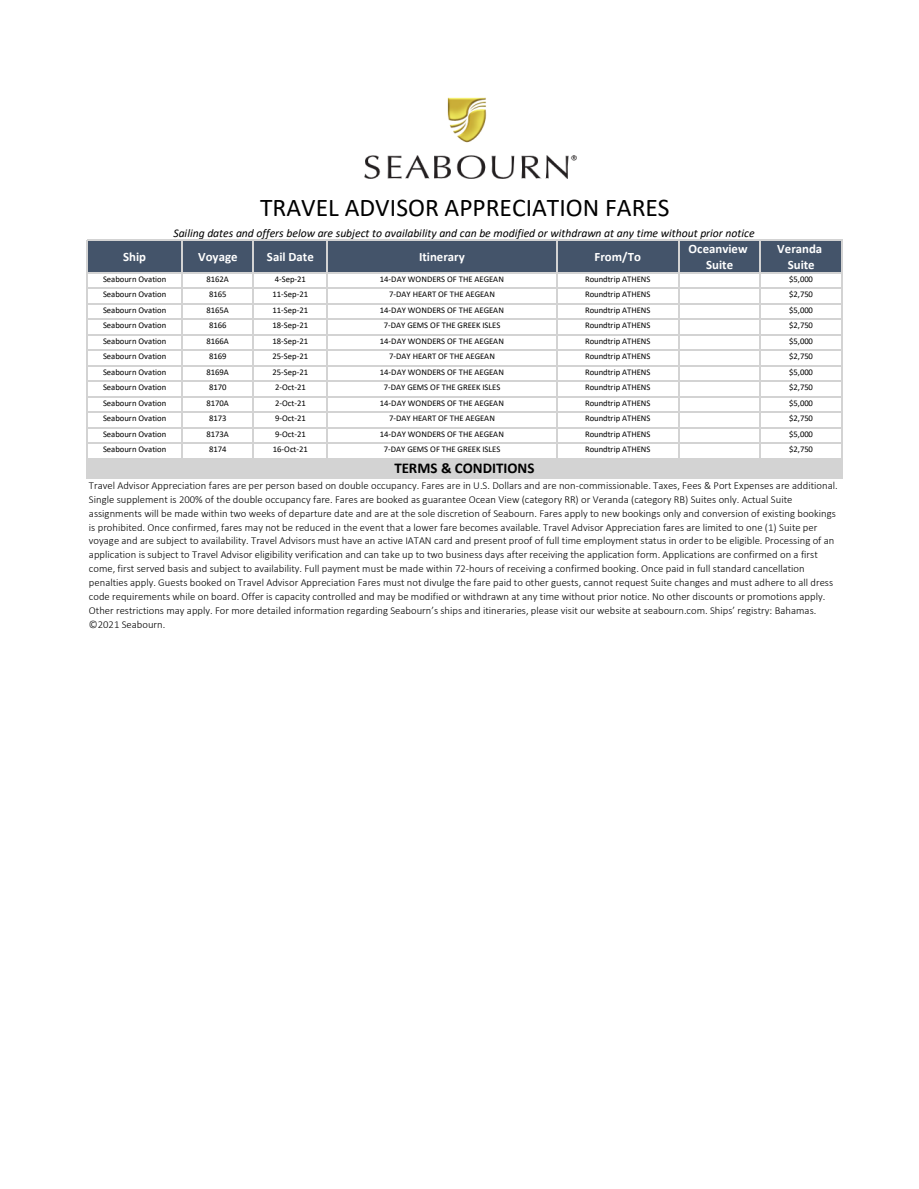
<style>
.page{position:relative;width:919px;height:1189px;background:#fff}
.page>*{position:absolute;margin:0;border:0;box-sizing:border-box;transform-origin:0 0}
.t1{font:25.5px "Calibri";color:#000}
.t2{font:700 15px "Calibri";color:#000}
.t3{font:700 12.75px/16.5px "Calibri";color:#fff;text-align:center}
.t4{font:italic 11.7px "Calibri";letter-spacing:-.005em;color:#000}
.t5{font:300 10.65px/13.8px "Calibri";letter-spacing:.005em;color:#000}
.t6{font:8.7px "Calibri";color:#000}
</style>
<div class="page">
<div style="left:87px;top:240px;width:754px;height:33px;background:#44546a"></div>
<hr style="left:86px;top:240px;width:1px;height:33px;background:#d3d3d3">
<hr style="left:181px;top:241px;width:1px;height:32px;background:#d3d3d3">
<hr style="left:252px;top:241px;width:2px;height:32px;background:#d3d3d3">
<hr style="left:326px;top:241px;width:1px;height:32px;background:#d3d3d3">
<hr style="left:555px;top:241px;width:2px;height:32px;background:#d3d3d3">
<hr style="left:677px;top:241px;width:1px;height:32px;background:#d3d3d3">
<hr style="left:759px;top:241px;width:1px;height:32px;background:#d3d3d3">
<hr style="left:840px;top:241px;width:1px;height:32px;background:#d3d3d3">
<hr style="left:87px;top:240px;width:754px;height:1px;background:#d3d3d3">
<img style="left:364px;top:97px;width:213px;height:82px">
<div style="left:87px;top:458px;width:754px;height:20px;background:#d3d3d3"></div>
<hr style="left:86px;top:272px;width:1px;height:206px;background:#d3d3d3">
<hr style="left:181px;top:273px;width:1px;height:186px;background:#d3d3d3">
<hr style="left:252px;top:273px;width:2px;height:186px;background:#d3d3d3">
<hr style="left:326px;top:273px;width:1px;height:186px;background:#d3d3d3">
<hr style="left:555px;top:273px;width:2px;height:186px;background:#d3d3d3">
<hr style="left:677px;top:273px;width:1px;height:186px;background:#d3d3d3">
<hr style="left:759px;top:273px;width:1px;height:186px;background:#d3d3d3">
<hr style="left:840px;top:273px;width:1px;height:205px;background:#d3d3d3">
<hr style="left:87px;top:272px;width:754px;height:1px;background:#d3d3d3">
<hr style="left:87px;top:288px;width:754px;height:1px;background:#d3d3d3">
<hr style="left:87px;top:303px;width:754px;height:1px;background:#d3d3d3">
<hr style="left:87px;top:319px;width:754px;height:1px;background:#d3d3d3">
<hr style="left:87px;top:334px;width:754px;height:1px;background:#d3d3d3">
<hr style="left:87px;top:350px;width:754px;height:1px;background:#d3d3d3">
<hr style="left:87px;top:365px;width:754px;height:1px;background:#d3d3d3">
<hr style="left:87px;top:381px;width:754px;height:1px;background:#d3d3d3">
<hr style="left:87px;top:396px;width:754px;height:1px;background:#d3d3d3">
<hr style="left:87px;top:411px;width:754px;height:2px;background:#d3d3d3">
<hr style="left:87px;top:427px;width:754px;height:1px;background:#d3d3d3">
<hr style="left:87px;top:442px;width:754px;height:2px;background:#d3d3d3">
<p class="t1" style="left:260px;top:190px;width:411px">TRAVEL ADVISOR APPRECIATION FARES</p>
<p class="t4" style="left:173px;top:225px;width:582px">Sailing dates and offers below are subject to availability and can be modified or withdrawn at any time without prior notice</p>
<p class="t3" style="left:123px;top:248px;width:24px">Ship</p>
<p class="t3" style="left:198px;top:248px;width:41px">Voyage</p>
<p class="t3" style="left:267px;top:248px;width:48px">Sail Date</p>
<p class="t3" style="left:419px;top:248px;width:47px">Itinerary</p>
<p class="t3" style="left:594px;top:248px;width:48px">From/To</p>
<p class="t3" style="left:688px;top:240px;width:60px">Oceanview<br>Suite</p>
<p class="t3" style="left:776px;top:240px;width:46px">Veranda<br>Suite</p>
<p class="t6" style="left:103px;top:273px;width:65px">Seabourn Ovation</p>
<p class="t6" style="left:206px;top:273px;width:24px">8162A</p>
<p class="t6" style="left:274px;top:273px;width:33px">4-Sep-21</p>
<p class="t6" style="left:380px;top:273px;width:125px">14-DAY WONDERS OF THE AEGEAN</p>
<p class="t6" style="left:584px;top:273px;width:67px">Roundtrip ATHENS</p>
<p class="t6" style="left:788px;top:273px;width:25px">$5,000</p>
<p class="t6" style="left:103px;top:288px;width:65px">Seabourn Ovation</p>
<p class="t6" style="left:209px;top:288px;width:19px">8165</p>
<p class="t6" style="left:272px;top:288px;width:37px">11-Sep-21</p>
<p class="t6" style="left:389px;top:288px;width:107px">7-DAY HEART OF THE AEGEAN</p>
<p class="t6" style="left:584px;top:288px;width:67px">Roundtrip ATHENS</p>
<p class="t6" style="left:788px;top:288px;width:25px">$2,750</p>
<p class="t6" style="left:103px;top:304px;width:65px">Seabourn Ovation</p>
<p class="t6" style="left:206px;top:304px;width:24px">8165A</p>
<p class="t6" style="left:272px;top:304px;width:37px">11-Sep-21</p>
<p class="t6" style="left:380px;top:304px;width:125px">14-DAY WONDERS OF THE AEGEAN</p>
<p class="t6" style="left:584px;top:304px;width:67px">Roundtrip ATHENS</p>
<p class="t6" style="left:788px;top:304px;width:25px">$5,000</p>
<p class="t6" style="left:103px;top:319px;width:65px">Seabourn Ovation</p>
<p class="t6" style="left:209px;top:319px;width:19px">8166</p>
<p class="t6" style="left:272px;top:319px;width:37px">18-Sep-21</p>
<p class="t6" style="left:383px;top:319px;width:118px">7-DAY GEMS OF THE GREEK ISLES</p>
<p class="t6" style="left:584px;top:319px;width:67px">Roundtrip ATHENS</p>
<p class="t6" style="left:788px;top:319px;width:25px">$2,750</p>
<p class="t6" style="left:103px;top:335px;width:65px">Seabourn Ovation</p>
<p class="t6" style="left:206px;top:335px;width:24px">8166A</p>
<p class="t6" style="left:272px;top:335px;width:37px">18-Sep-21</p>
<p class="t6" style="left:380px;top:335px;width:125px">14-DAY WONDERS OF THE AEGEAN</p>
<p class="t6" style="left:584px;top:335px;width:67px">Roundtrip ATHENS</p>
<p class="t6" style="left:788px;top:335px;width:25px">$5,000</p>
<p class="t6" style="left:103px;top:350px;width:65px">Seabourn Ovation</p>
<p class="t6" style="left:209px;top:350px;width:19px">8169</p>
<p class="t6" style="left:272px;top:350px;width:37px">25-Sep-21</p>
<p class="t6" style="left:389px;top:350px;width:107px">7-DAY HEART OF THE AEGEAN</p>
<p class="t6" style="left:584px;top:350px;width:67px">Roundtrip ATHENS</p>
<p class="t6" style="left:788px;top:350px;width:25px">$2,750</p>
<p class="t6" style="left:103px;top:366px;width:65px">Seabourn Ovation</p>
<p class="t6" style="left:206px;top:366px;width:24px">8169A</p>
<p class="t6" style="left:272px;top:366px;width:37px">25-Sep-21</p>
<p class="t6" style="left:380px;top:366px;width:125px">14-DAY WONDERS OF THE AEGEAN</p>
<p class="t6" style="left:584px;top:366px;width:67px">Roundtrip ATHENS</p>
<p class="t6" style="left:788px;top:366px;width:25px">$5,000</p>
<p class="t6" style="left:103px;top:381px;width:65px">Seabourn Ovation</p>
<p class="t6" style="left:209px;top:381px;width:19px">8170</p>
<p class="t6" style="left:275px;top:381px;width:32px">2-Oct-21</p>
<p class="t6" style="left:383px;top:381px;width:118px">7-DAY GEMS OF THE GREEK ISLES</p>
<p class="t6" style="left:584px;top:381px;width:67px">Roundtrip ATHENS</p>
<p class="t6" style="left:788px;top:381px;width:25px">$2,750</p>
<p class="t6" style="left:103px;top:397px;width:65px">Seabourn Ovation</p>
<p class="t6" style="left:206px;top:397px;width:24px">8170A</p>
<p class="t6" style="left:275px;top:397px;width:32px">2-Oct-21</p>
<p class="t6" style="left:380px;top:397px;width:125px">14-DAY WONDERS OF THE AEGEAN</p>
<p class="t6" style="left:584px;top:397px;width:67px">Roundtrip ATHENS</p>
<p class="t6" style="left:788px;top:397px;width:25px">$5,000</p>
<p class="t6" style="left:103px;top:412px;width:65px">Seabourn Ovation</p>
<p class="t6" style="left:209px;top:412px;width:19px">8173</p>
<p class="t6" style="left:275px;top:412px;width:32px">9-Oct-21</p>
<p class="t6" style="left:389px;top:412px;width:107px">7-DAY HEART OF THE AEGEAN</p>
<p class="t6" style="left:584px;top:412px;width:67px">Roundtrip ATHENS</p>
<p class="t6" style="left:788px;top:412px;width:25px">$2,750</p>
<p class="t6" style="left:103px;top:428px;width:65px">Seabourn Ovation</p>
<p class="t6" style="left:206px;top:428px;width:24px">8173A</p>
<p class="t6" style="left:275px;top:428px;width:32px">9-Oct-21</p>
<p class="t6" style="left:380px;top:428px;width:125px">14-DAY WONDERS OF THE AEGEAN</p>
<p class="t6" style="left:584px;top:428px;width:67px">Roundtrip ATHENS</p>
<p class="t6" style="left:788px;top:428px;width:25px">$5,000</p>
<p class="t6" style="left:103px;top:443px;width:65px">Seabourn Ovation</p>
<p class="t6" style="left:209px;top:443px;width:19px">8174</p>
<p class="t6" style="left:273px;top:443px;width:36px">16-Oct-21</p>
<p class="t6" style="left:383px;top:443px;width:118px">7-DAY GEMS OF THE GREEK ISLES</p>
<p class="t6" style="left:584px;top:443px;width:67px">Roundtrip ATHENS</p>
<p class="t6" style="left:788px;top:443px;width:25px">$2,750</p>
<p class="t2" style="left:394px;top:457px;width:142px">TERMS &amp; CONDITIONS</p>
<p class="t5" style="left:89px;top:478px;width:749px">Travel Advisor Appreciation fares are per person based on double occupancy. Fares are in U.S. Dollars and are non-commissionable. Taxes, Fees &amp; Port Expenses are additional.<br>Single supplement is 200% of the double occupancy fare. Fares are booked as guarantee Ocean View (category RR) or Veranda (category RB) Suites only. Actual Suite assignments will be made within two weeks of departure date and are at the sole discretion of Seabourn. Fares apply to new bookings only and conversion of existing bookings is prohibited. Once confirmed, fares may not be reduced in the event that a lower fare becomes available. Travel Advisor Appreciation fares are limited to one (1) Suite per voyage and are subject to availability. Travel Advisors must have an active IATAN card and present proof of full time employment status in order to be eligible. Processing of an application is subject to Travel Advisor eligibility verification and can take up to two business days after receiving the application form. Applications are confirmed on a first come, first served basis and subject to availability. Full payment must be made within 72-hours of receiving a confirmed booking. Once paid in full standard cancellation penalties apply. Guests booked on Travel Advisor Appreciation Fares must not divulge the fare paid to other guests, cannot request Suite changes and must adhere to all dress code requirements while on board. Offer is capacity controlled and may be modified or withdrawn at any time without prior notice. No other discounts or promotions apply.<br>Other restrictions may apply. For more detailed information regarding Seabourn’s ships and itineraries, please visit our website at seabourn.com. Ships’ registry: Bahamas. ©2021 Seabourn.</p>
</div>
